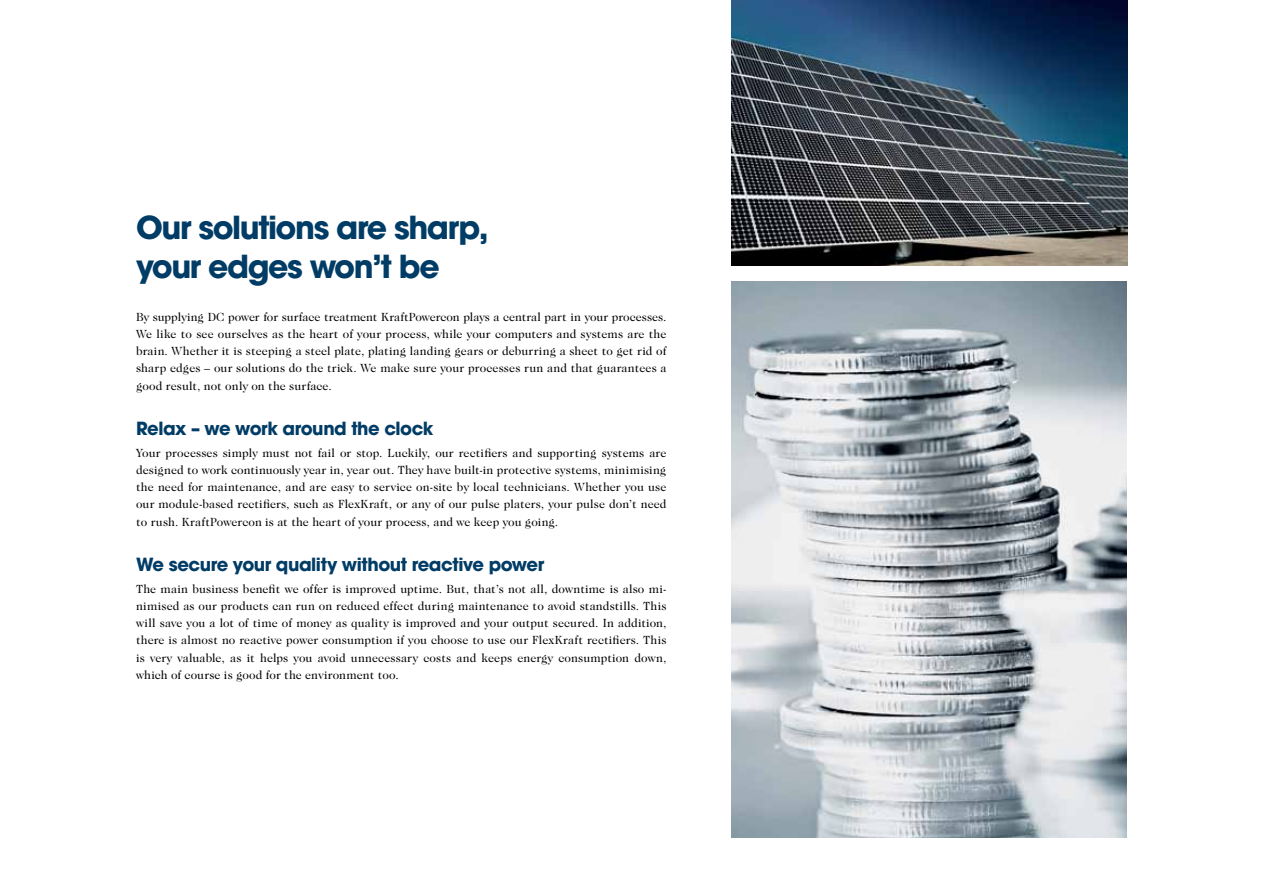
<style>
.page{position:relative;width:1263px;height:893px;background:#fff}
.page>*{position:absolute;margin:0;border:0;box-sizing:border-box;transform-origin:0 0}
.t1{font:700 31.5px/39px "Avant Garde";letter-spacing:-.045em;color:#003c65}
.t2{font:700 18px "Avant Garde";letter-spacing:-.025em;color:#003c65}
.t3{font:12px/17.2px "Caslon 224 IT Cby BT";letter-spacing:.01em;color:#000;text-align:justify}
</style>
<div class="page">
<img style="left:731px;top:0;width:396px;height:266px">
<img style="left:731px;top:281px;width:396px;height:557px">
<h1 class="t1" style="left:136px;top:208px;width:354px">Our solutions are sharp, your edges won’t be</h1>
<p class="t3" style="left:136px;top:308px;width:532px">By supplying DC power for surface treatment KraftPowercon plays a central part in your processes.<br>We like to see ourselves as the heart of your process, while your computers and systems are the brain. Whether it is steeping a steel plate, plating landing gears or deburring a sheet to get rid of sharp edges – our solutions do the trick. We make sure your processes run and that guarantees a good result, not only on the surface.</p>
<h2 class="t2" style="left:136px;top:417px;width:299px">Relax – we work around the clock</h2>
<p class="t3" style="left:136px;top:444px;width:532px">Your processes simply must not fail or stop. Luckily, our rectifiers and supporting systems are designed to work continuously year in, year out. They have built-in protective systems, minimising the need for maintenance, and are easy to service on-site by local technicians. Whether you use our module-based rectifiers, such as FlexKraft, or any of our pulse platers, your pulse don’t need to rush. KraftPowercon is at the heart of your process, and we keep you going.</p>
<h2 class="t2" style="left:136px;top:553px;width:410px">We secure your quality without reactive power</h2>
<p class="t3" style="left:136px;top:580px;width:532px">The main business benefit we offer is improved uptime. But, that’s not all, downtime is also mi&shy;nimised as our products can run on reduced effect during maintenance to avoid standstills. This will save you a lot of time of money as quality is improved and your output secured. In addition, there is almost no reactive power consumption if you choose to use our FlexKraft rectifiers. This is very valuable, as it helps you avoid unnecessary costs and keeps energy consumption down, which of course is good for the environment too.</p>
</div>
